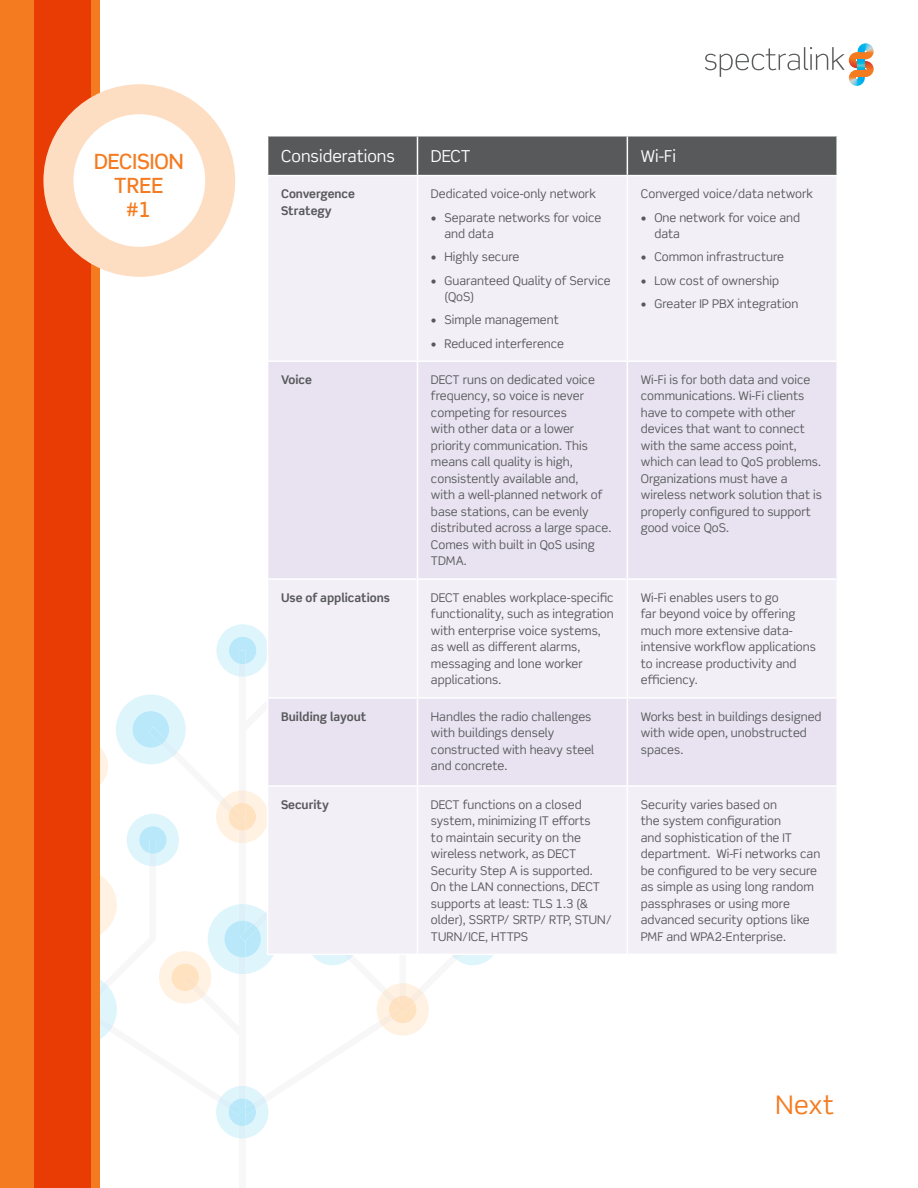
<style>
.page{position:relative;width:918px;height:1188px;background:#fff}
.page>*{position:absolute;margin:0;border:0;box-sizing:border-box;transform-origin:0 0}
.t1{font:25.65px "Scene Std";color:#f47b20}
.t2{font:500 21px/24px "Scene Std";color:#f47b20;text-align:center}
.t3{font:16.5px "Scene Std";color:#fff}
.t4{font:12px/16.5px "Scene Std";color:#58595b}
.t5{font:700 12px/16.5px "Scene Std";color:#58595b}
</style>
<div class="page">
<div style="left:239px;top:650px;width:7px;height:538px;background:#f7f7f7"></div>
<svg style="left:216px;top:1086px;width:53px;height:52px"></svg>
<svg style="left:100px;top:624px;width:393px;height:415px"></svg>
<img style="left:849px;top:79px;width:16px;height:7px">
<img style="left:859px;top:43px;width:13px;height:4px">
<svg style="left:705px;top:47px;width:169px;height:32px"></svg>
<div style="left:0;top:0;width:100px;height:1188px;background:#f47b20"></div>
<div style="left:34px;top:0;width:57px;height:1188px;background:#e93b04"></div>
<svg style="left:58px;top:99px;width:162px;height:163px"></svg>
<div style="left:43px;top:84px;width:192px;height:193px;border:30px solid #fedec3;border-radius:50%"></div>
<div style="left:268px;top:136px;width:568px;height:39px;background:#58595b"></div>
<div style="left:268px;top:176px;width:568px;height:778px;background:#f2eff7"></div>
<svg style="left:268px;top:362px;width:568px;height:423px;fill:#e9e3f1"></svg>
<hr style="left:417px;top:176px;width:1px;height:184px;background:#fff">
<hr style="left:627px;top:176px;width:1px;height:184px;background:#fff">
<hr style="left:267px;top:360px;width:150px;height:2px;background:#fff">
<hr style="left:417px;top:360px;width:210px;height:2px;background:#fff">
<hr style="left:417px;top:362px;width:1px;height:216px;background:#fff">
<hr style="left:627px;top:360px;width:211px;height:2px;background:#fff">
<hr style="left:627px;top:362px;width:1px;height:216px;background:#fff">
<hr style="left:267px;top:578px;width:150px;height:2px;background:#fff">
<hr style="left:267px;top:580px;width:1px;height:117px;background:#fff">
<hr style="left:417px;top:578px;width:210px;height:2px;background:#fff">
<hr style="left:417px;top:580px;width:1px;height:117px;background:#fff">
<hr style="left:627px;top:578px;width:211px;height:2px;background:#fff">
<hr style="left:627px;top:580px;width:1px;height:117px;background:#fff">
<hr style="left:267px;top:697px;width:150px;height:2px;background:#fff">
<hr style="left:267px;top:699px;width:1px;height:86px;background:#fff">
<hr style="left:417px;top:697px;width:210px;height:2px;background:#fff">
<hr style="left:417px;top:699px;width:1px;height:86px;background:#fff">
<hr style="left:627px;top:697px;width:211px;height:2px;background:#fff">
<hr style="left:627px;top:699px;width:1px;height:86px;background:#fff">
<hr style="left:267px;top:785px;width:150px;height:2px;background:#fff">
<hr style="left:267px;top:787px;width:1px;height:167px;background:#fff">
<hr style="left:417px;top:785px;width:210px;height:2px;background:#fff">
<hr style="left:417px;top:787px;width:1px;height:167px;background:#fff">
<hr style="left:627px;top:785px;width:211px;height:2px;background:#fff">
<hr style="left:627px;top:787px;width:1px;height:167px;background:#fff">
<hr style="left:267px;top:954px;width:150px;height:1px;background:#fff">
<hr style="left:417px;top:954px;width:210px;height:1px;background:#fff">
<hr style="left:417px;top:136px;width:1px;height:39px;background:#fff">
<hr style="left:627px;top:136px;width:1px;height:39px;background:#fff">
<h2 class="t2" style="left:94px;top:150px;width:91px">DECISION<br>TREE<br>#1</h2>
<h3 class="t3" style="left:281px;top:146px;width:116px">Considerations</h3>
<h3 class="t3" style="left:431px;top:146px;width:41px">DECT</h3>
<h3 class="t3" style="left:641px;top:146px;width:37px">Wi-Fi</h3>
<p class="t4" style="left:641px;top:186px;width:174px">Converged voice/data network</p>
<p class="t4" style="left:654px;top:209px;width:147px;text-indent:-14px">• One network for voice and data</p>
<p class="t4" style="left:641px;top:249px;width:145px">• Common infrastructure</p>
<p class="t4" style="left:641px;top:272px;width:140px">• Low cost of ownership</p>
<p class="t4" style="left:641px;top:295px;width:159px">• Greater IP PBX integration</p>
<p class="t5" style="left:281px;top:186px;width:75px">Convergence<br>Strategy</p>
<p class="t4" style="left:431px;top:186px;width:166px">Dedicated voice-only network</p>
<p class="t4" style="left:444px;top:209px;width:158px;text-indent:-14px">• Separate networks for voice and data</p>
<p class="t4" style="left:431px;top:249px;width:90px">• Highly secure</p>
<p class="t4" style="left:444px;top:272px;width:168px;text-indent:-14px">• Guaranteed Quality of Service (QoS)</p>
<p class="t4" style="left:431px;top:312px;width:129px">• Simple management</p>
<p class="t4" style="left:431px;top:335px;width:135px">• Reduced interference</p>
<p class="t5" style="left:281px;top:371px;width:32px">Voice</p>
<p class="t4" style="left:431px;top:371px;width:182px">DECT runs on dedicated voice frequency, so voice is never competing for resources<br>with other data or a lower priority communication. This means call quality is high, consistently available and,<br>with a well-planned network of base stations, can be evenly distributed across a large space.<br>Comes with built in QoS using<br>TDMA.</p>
<p class="t4" style="left:641px;top:371px;width:183px">Wi-Fi is for both data and voice communications. Wi-Fi clients have to compete with other devices that want to connect with the same access point, which can lead to QoS problems.<br>Organizations must have a wireless network solution that is properly configured to support good voice QoS.</p>
<p class="t5" style="left:281px;top:589px;width:110px">Use of applications</p>
<p class="t4" style="left:431px;top:589px;width:184px">DECT enables workplace-specific functionality, such as integration with enterprise voice systems, as well as different alarms, messaging and lone worker applications.</p>
<p class="t4" style="left:641px;top:589px;width:177px">Wi-Fi enables users to go<br>far beyond voice by offering much more extensive data&shy;intensive workflow applications to increase productivity and efficiency.</p>
<p class="t5" style="left:281px;top:708px;width:87px">Building layout</p>
<p class="t4" style="left:431px;top:708px;width:165px">Handles the radio challenges with buildings densely constructed with heavy steel and concrete.</p>
<p class="t4" style="left:641px;top:708px;width:182px">Works best in buildings designed with wide open, unobstructed spaces.</p>
<p class="t5" style="left:281px;top:796px;width:49px">Security</p>
<p class="t4" style="left:431px;top:796px;width:182px">DECT functions on a closed system, minimizing IT efforts<br>to maintain security on the wireless network, as DECT<br>Security Step A is supported.<br>On the LAN connections, DECT supports at least: TLS 1.3 (&amp; older), SSRTP/ SRTP/ RTP, STUN/<br>TURN/ICE, HTTPS</p>
<p class="t4" style="left:641px;top:796px;width:181px">Security varies based on<br>the system configuration<br>and sophistication of the IT department. Wi-Fi networks can be configured to be very secure as simple as using long random passphrases or using more advanced security options like<br>PMF and WPA2-Enterprise.</p>
<h1 class="t1" style="left:775px;top:1089px;width:60px">Next</h1>
</div>
